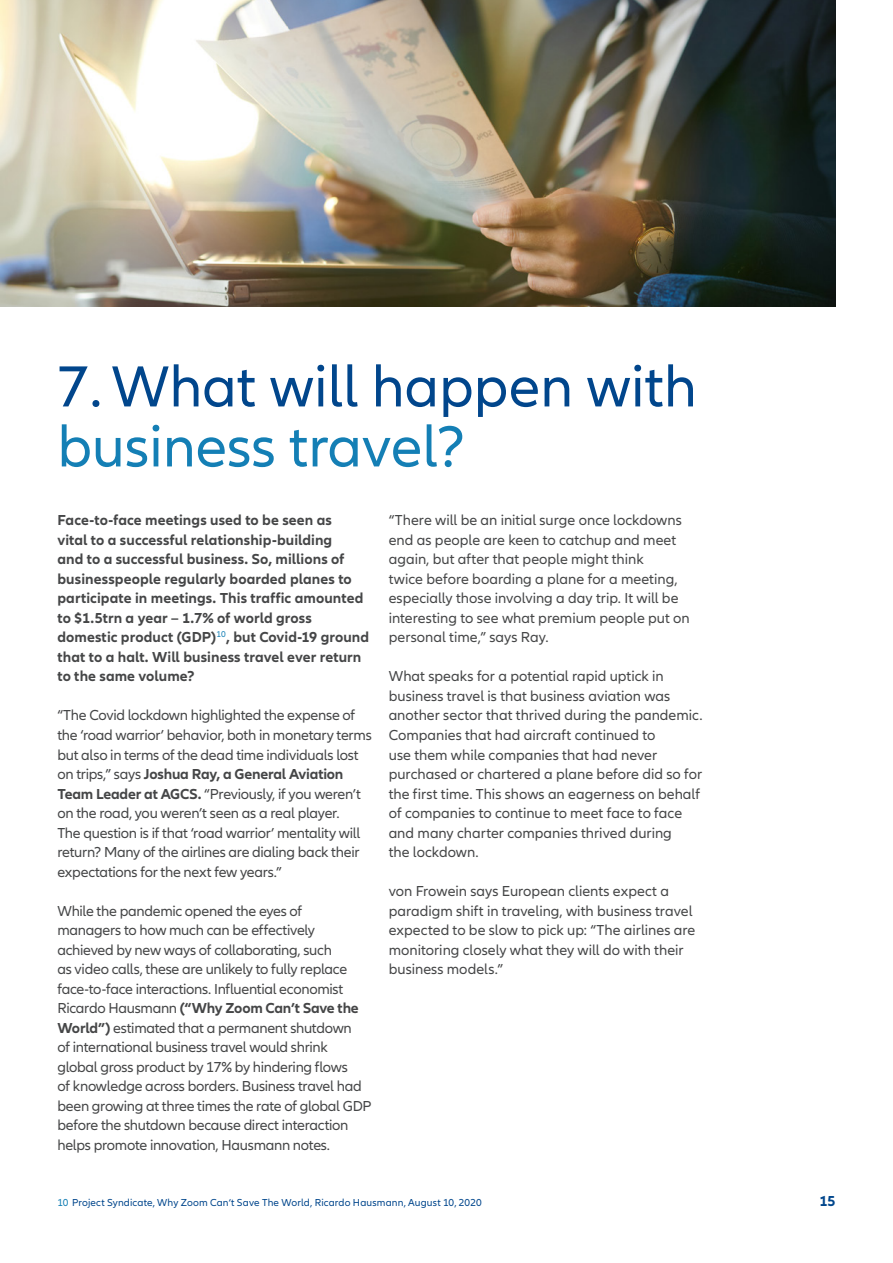
<style>
.page{position:relative;width:893px;height:1263px;background:#fff}
.page>*{position:absolute;margin:0;border:0;box-sizing:border-box;transform-origin:0 0}
.t1{font:60px/60px "Allianz Neo";color:#01468c}
.Copy_10_13pt{font:15px/19.5px "Allianz Neo";letter-spacing:-.01em;color:#454647}
.Copy_10_13pt-2{font:700 15px/19.5px "Allianz Neo";letter-spacing:.005em;color:#454647}
.t2{font:700 15px "Allianz Neo";color:#01468c}
.Caption_Footer_7_9pt{font:10.5px "Allianz Neo";letter-spacing:.015em;color:#01468c}
.s1{color:#147fb5}
.s2{font-weight:700}
</style>
<div class="page">
<img style="left:0;top:0;width:836px;height:306px">
<p class="t1" style="left:57px;top:358px;width:641px">7.What will happen with <span class="s1">business travel?</span></p>
<p class="Copy_10_13pt-2" style="left:57px;top:511px;width:313px">Face‑to‑face meetings used to be seen as<br>vital to a successful relationship‑building<br>and to a successful business. So, millions of businesspeople regularly boarded planes to participate in meetings. This traffic amounted to $1.5trn a year – 1.7% of world gross domestic product (GDP)<sup>10</sup>, but Covid‑19 ground that to a halt. Will business travel ever return to the same volume?</p>
<p class="Copy_10_13pt" style="left:57px;top:706px;width:316px">“The Covid lockdown highlighted the expense of the ‘road warrior’ behavior, both in monetary terms but also in terms of the dead time individuals lost on trips,” says <span class="s2">Joshua Ray, a General Aviation Team Leader at AGCS.</span> “Previously, if you weren’t on the road, you weren’t seen as a real player.<br>The question is if that ‘road warrior’ mentality will return? Many of the airlines are dialing back their expectations for the next few years.”</p>
<p class="Copy_10_13pt" style="left:57px;top:901px;width:316px">While the pandemic opened the eyes of<br>managers to how much can be effectively achieved by new ways of collaborating, such<br>as video calls, these are unlikely to fully replace face‑to‑face interactions. Influential economist Ricardo Hausmann <span class="s2">(“Why Zoom Can’t Save the World”)</span> estimated that a permanent shutdown<br>of international business travel would shrink global gross product by 17% by hindering flows<br>of knowledge across borders. Business travel had been growing at three times the rate of global GDP before the shutdown because direct interaction helps promote innovation, Hausmann notes.</p>
<p class="Copy_10_13pt" style="left:389px;top:511px;width:303px">“There will be an initial surge once lockdowns end as people are keen to catchup and meet again, but after that people might think<br>twice before boarding a plane for a meeting, especially those involving a day trip. It will be interesting to see what premium people put on personal time,” says Ray.</p>
<p class="Copy_10_13pt" style="left:389px;top:667px;width:315px">What speaks for a potential rapid uptick in business travel is that business aviation was another sector that thrived during the pandemic.<br>Companies that had aircraft continued to<br>use them while companies that had never purchased or chartered a plane before did so for the first time. This shows an eagerness on behalf of companies to continue to meet face to face and many charter companies thrived during<br>the lockdown.</p>
<p class="Copy_10_13pt" style="left:389px;top:882px;width:308px">von Frowein says European clients expect a paradigm shift in traveling, with business travel expected to be slow to pick up: “The airlines are monitoring closely what they will do with their business models.”</p>
<p class="Caption_Footer_7_9pt" style="left:57px;top:1196px;width:426px"><span class="s1">10</span> Project Syndicate, Why Zoom Can‘t Save The World, Ricardo Hausmann, August 10, 2020</p>
<p class="t2" style="left:819px;top:1192px;width:18px">15</p>
</div>
